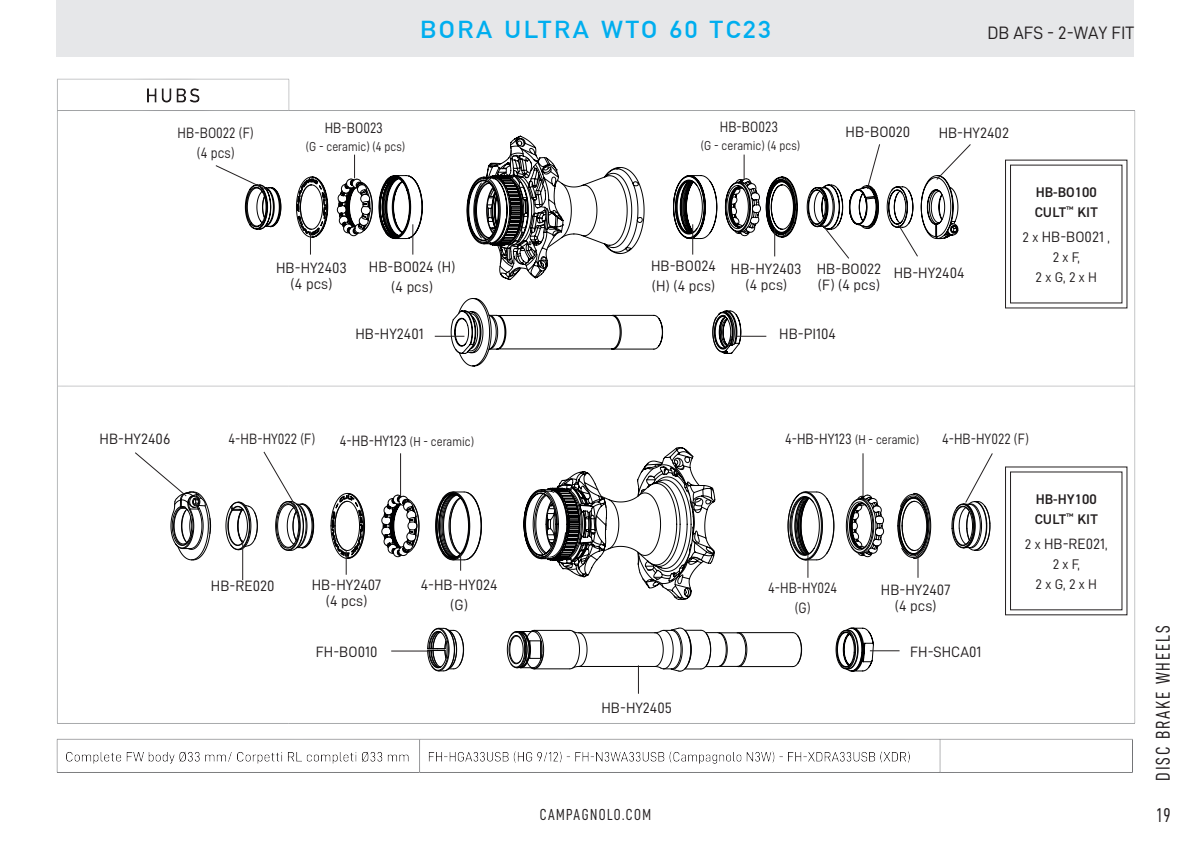
<style>
.page{position:relative;width:1191px;height:842px;background:#fff}
.page>*{position:absolute;margin:0;border:0;box-sizing:border-box;transform-origin:0 0}
.t1{font:700 24px "DIN Alternate";letter-spacing:.1em;color:#00aeef;scale:1.1 1}
.t2{font:20px "D DIN Condensed";letter-spacing:.1em;color:#231f20;scale:.9 1}
.t3{font:18px "D DIN";color:#231f20}
.t4{font:16px "D DIN Condensed";letter-spacing:.1em;color:#231f20;scale:.9 1}
.t5{font:15px/16px "D DIN";color:#231f20;text-align:center}
.t6{font:15px/20px "D DIN";color:#231f20;text-align:center;scale:.9 1}
.t7{font:600 14px/20px "DIN2014";color:#231f20}
.t8{font:14px/20px "D DIN";color:#231f20;text-align:center}
.t9{font:13px "D DIN";color:#231f20;scale:.9 1}
.s1{font-size:14px}
.s2{font-size:15px}
</style>
<div class="page">
<div style="left:57px;top:0;width:1077px;height:57px;background:#e6e7e9"></div>
<svg style="left:381px;top:494px;width:38px;height:63px"></svg>
<svg style="left:408px;top:517px;width:466px;height:155px"></svg>
<svg style="left:835px;top:627px;width:27px;height:45px"></svg>
<svg style="left:845px;top:494px;width:39px;height:63px"></svg>
<svg style="left:427px;top:627px;width:37px;height:45px"></svg>
<svg style="left:523px;top:447px;width:193px;height:153px"></svg>
<hr style="left:391px;top:651px;width:40px;height:1px;background:#231f20">
<svg style="left:870px;top:650px;width:29px;height:1px"></svg>
<svg style="left:135px;top:452px;width:76px;height:109px"></svg>
<svg style="left:330px;top:492px;width:35px;height:83px"></svg>
<svg style="left:897px;top:492px;width:34px;height:86px"></svg>
<hr style="left:242px;top:540px;width:1px;height:40px;background:#231f20">
<hr style="left:400px;top:453px;width:1px;height:43px;background:#231f20">
<hr style="left:862px;top:453px;width:1px;height:43px;background:#231f20">
<svg style="left:435px;top:491px;width:47px;height:80px"></svg>
<svg style="left:787px;top:491px;width:47px;height:87px"></svg>
<svg style="left:225px;top:451px;width:89px;height:100px"></svg>
<svg style="left:951px;top:453px;width:42px;height:98px"></svg>
<svg style="left:1005px;top:466px;width:123px;height:150px"></svg>
<svg style="left:1005px;top:159px;width:123px;height:150px"></svg>
<div style="left:53px;top:738px;width:1096px;height:42px;background:#231f20;opacity:.3"></div>
<svg style="left:215px;top:135px;width:756px;height:219px"></svg>
<hr style="left:736px;top:336px;width:30px;height:1px;background:#231f20">
<svg style="left:638px;top:665px;width:1px;height:29px"></svg>
<h1 class="t1" style="left:420px;top:11px;width:320px">BORA ULTRA WTO 60 TC23</h1>
<p class="t3" style="left:987px;top:23px;width:148px">DB AFS - 2-WAY FIT</p>
<p class="t6" style="left:720px;top:117px;width:66px">HB-BO023</p>
<p class="t9" style="left:701px;top:139px;width:112px">(G - ceramic) (4 pcs)</p>
<p class="t6" style="left:325px;top:117px;width:66px">HB-BO023</p>
<p class="t9" style="left:306px;top:139px;width:112px">(G - ceramic) (4 pcs)</p>
<p class="t6" style="left:178px;top:122px;width:86px">HB-BO022 (F)</p>
<p class="t5" style="left:845px;top:124px;width:66px">HB-BO020</p>
<p class="t6" style="left:197px;top:142px;width:43px">(4 pcs)</p>
<p class="t5" style="left:938px;top:124px;width:72px">HB-HY2402</p>
<p class="t5" style="left:276px;top:260px;width:72px">HB-HY2403 (4 pcs)</p>
<p class="t5" style="left:369px;top:256px;width:88px;line-height:20px">HB-BO024 (H) (4 pcs)</p>
<p class="t5" style="left:651px;top:256px;width:66px;line-height:20px;text-align:left">HB-BO024 (H) (4 pcs)</p>
<p class="t5" style="left:355px;top:326px;width:70px">HB-HY2401</p>
<p class="t5" style="left:731px;top:260px;width:72px">HB-HY2403 (4 pcs)</p>
<p class="t5" style="left:779px;top:326px;width:58px">HB-PI104</p>
<p class="t5" style="left:817px;top:260px;width:66px;text-align:left">HB-BO022 (F) (4 pcs)</p>
<p class="t7" style="left:1034px;top:181px;width:64px">HB-BO100<br>CULT<sup>™</sup> KIT</p>
<p class="t5" style="left:1022px;top:229px;width:89px"><span class="s1">2 x</span> HB-BO021 <span class="s1">,</span></p>
<p class="t8" style="left:1052px;top:247px;width:29px">2 x F,</p>
<p class="t5" style="left:893px;top:264px;width:72px">HB-HY2404</p>
<p class="t8" style="left:1035px;top:267px;width:63px">2 x G, 2 x H</p>
<p class="t5" style="left:100px;top:431px;width:72px">HB-HY2406</p>
<p class="t6" style="left:228px;top:429px;width:98px">4-HB-HY022 (F)</p>
<p class="t6" style="left:942px;top:429px;width:98px">4-HB-HY022 (F)</p>
<p class="t9" style="left:340px;top:435px;width:151px"><span class="s2">4-HB-HY123</span> (H - ceramic)</p>
<p class="t9" style="left:785px;top:432px;width:151px"><span class="s2">4-HB-HY123</span> (H - ceramic)</p>
<p class="t5" style="left:211px;top:578px;width:65px">HB-RE020</p>
<p class="t5" style="left:312px;top:576px;width:71px">HB-HY2407 (4 pcs)</p>
<p class="t5" style="left:881px;top:581px;width:71px">HB-HY2407 (4 pcs)</p>
<p class="t5" style="left:421px;top:574px;width:78px;line-height:20px">4-HB-HY024 (G)</p>
<p class="t6" style="left:768px;top:577px;width:78px">4-HB-HY024 (G)</p>
<p class="t5" style="left:316px;top:644px;width:63px">FH-BO010</p>
<p class="t5" style="left:910px;top:644px;width:73px">FH-SHCA01</p>
<p class="t5" style="left:601px;top:699px;width:72px">HB-HY2405</p>
<p class="t7" style="left:1034px;top:488px;width:64px">HB-HY100<br>CULT<sup>™</sup> KIT</p>
<p class="t5" style="left:1025px;top:536px;width:84px"><span class="s1">2 x</span> HB-RE021<span class="s1">,</span></p>
<p class="t8" style="left:1035px;top:554px;width:63px">2 x F,<br>2 x G, 2 x H</p>
<h2 class="t2" style="left:1152px;top:780px;width:174px;rotate:-90deg">DISC BRAKE WHEELS</h2>
<p class="t4" style="left:540px;top:806px;width:125px">CAMPAGNOLO.COM</p>
<h2 class="t2" style="left:1156px;top:804px;width:17px">19</h2>
</div>
